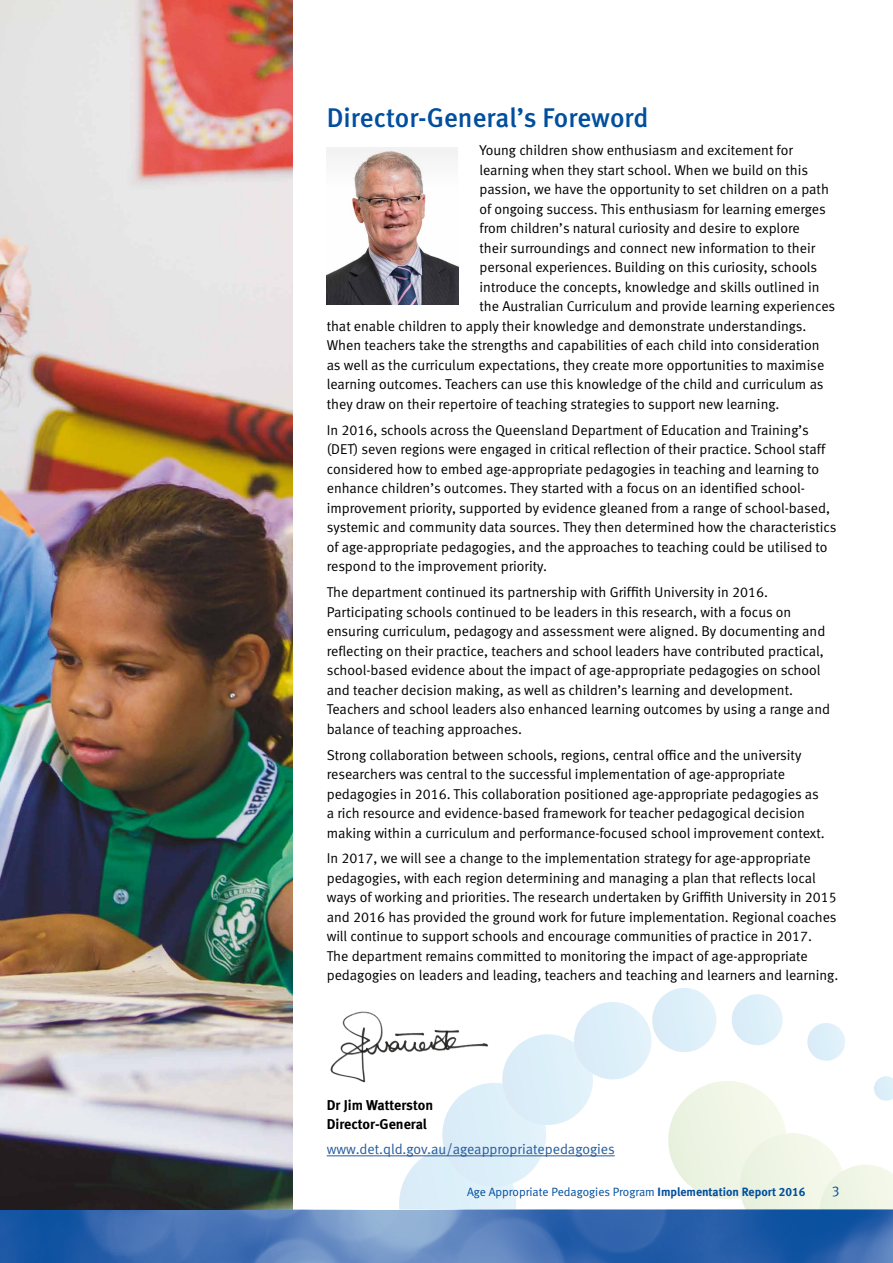
<style>
.page{position:relative;width:893px;height:1263px;background:#fff}
.page>*{position:absolute;margin:0;border:0;box-sizing:border-box;transform-origin:0 0}
.t1{font:27px "Meta Medium LF";color:#004e9e}
.t2{font:14.25px/19.5px "Meta Normal LF";color:#000}
.t3{font:14.25px "Meta Normal LF";color:#275b9b}
.t4{font:14.25px/19.5px "Meta Bold LF";color:#000}
.t5{font:14.25px "Meta Normal LF";color:#004e9e}
.t6{font:12px "Meta Normal LF";color:#004e9e}
.s1{font-family:"Meta Bold LF"}
</style>
<div class="page">
<svg style="left:394px;top:988px;width:499px;height:222px"></svg>
<svg style="left:341px;top:1209px;width:15px;height:1px"></svg>
<img style="left:1px;top:1210px;width:892px;height:53px">
<hr style="left:0;top:1210px;width:1px;height:53px;background:#004e9e">
<img style="left:0;top:0;width:293px;height:1210px">
<img style="left:327px;top:222px;width:131px;height:83px">
<img style="left:327px;top:147px;width:131px;height:75px">
<img style="left:330px;top:1007px;width:163px;height:78px">
<hr style="left:327px;top:1155px;width:288px;height:1px;background:#275b9b">
<h1 class="t1" style="left:327px;top:102px;width:323px">Director-General’s Foreword</h1>
<p class="t2" style="left:479px;top:141px;width:315px">Young children show enthusiasm and excitement for</p>
<p class="t2" style="left:479px;top:160px;width:330px">learning when they start school. When we build on this</p>
<p class="t2" style="left:479px;top:180px;width:351px">passion, we have the opportunity to set children on a path</p>
<p class="t2" style="left:479px;top:199px;width:348px">of ongoing success. This enthusiasm for learning emerges</p>
<p class="t2" style="left:479px;top:219px;width:322px">from children’s natural curiosity and desire to explore</p>
<p class="t2" style="left:479px;top:238px;width:337px">their surroundings and connect new information to their</p>
<p class="t2" style="left:479px;top:258px;width:339px">personal experiences. Building on this curiosity, schools</p>
<p class="t2" style="left:479px;top:277px;width:342px">introduce the concepts, knowledge and skills outlined in</p>
<p class="t2" style="left:479px;top:297px;width:357px">the Australian Curriculum and provide learning experiences</p>
<p class="t2" style="left:327px;top:316px;width:481px">that enable children to apply their knowledge and demonstrate understandings.</p>
<p class="t2" style="left:327px;top:336px;width:494px">When teachers take the strengths and capabilities of each child into consideration</p>
<p class="t2" style="left:327px;top:355px;width:499px">as well as the curriculum expectations, they create more opportunities to maximise</p>
<p class="t2" style="left:327px;top:375px;width:498px">learning outcomes. Teachers can use this knowledge of the child and curriculum as</p>
<p class="t2" style="left:327px;top:394px;width:454px">they draw on their repertoire of teaching strategies to support new learning.</p>
<p class="t2" style="left:327px;top:420px;width:511px">In 2016, schools across the Queensland Department of Education and Training’s (DET) seven regions were engaged in critical reflection of their practice. School staff considered how to embed age-appropriate pedagogies in teaching and learning to enhance children’s outcomes. They started with a focus on an identified school&shy;improvement priority, supported by evidence gleaned from a range of school-based, systemic and community data sources. They then determined how the characteristics of age-appropriate pedagogies, and the approaches to teaching could be utilised to respond to the improvement priority.</p>
<p class="t2" style="left:327px;top:582px;width:505px">The department continued its partnership with Griffith University in 2016.<br>Participating schools continued to be leaders in this research, with a focus on ensuring curriculum, pedagogy and assessment were aligned. By documenting and reflecting on their practice, teachers and school leaders have contributed practical, school-based evidence about the impact of age-appropriate pedagogies on school and teacher decision making, as well as children’s learning and development.<br>Teachers and school leaders also enhanced learning outcomes by using a range and balance of teaching approaches.</p>
<p class="t2" style="left:327px;top:745px;width:500px">Strong collaboration between schools, regions, central office and the university researchers was central to the successful implementation of age-appropriate pedagogies in 2016. This collaboration positioned age-appropriate pedagogies as a rich resource and evidence-based framework for teacher pedagogical decision making within a curriculum and performance-focused school improvement context.</p>
<p class="t2" style="left:327px;top:848px;width:513px">In 2017, we will see a change to the implementation strategy for age-appropriate pedagogies, with each region determining and managing a plan that reflects local ways of working and priorities. The research undertaken by Griffith University in 2015 and 2016 has provided the ground work for future implementation. Regional coaches will continue to support schools and encourage communities of practice in 2017.<br>The department remains committed to monitoring the impact of age-appropriate pedagogies on leaders and leading, teachers and teaching and learners and learning.</p>
<p class="t4" style="left:327px;top:1095px;width:108px">Dr Jim Watterston<br>Director-General</p>
<p class="t3" style="left:327px;top:1140px;width:290px">www.det.qld.gov.au/ageappropriatepedagogies</p>
<p class="t6" style="left:467px;top:1185px;width:340px">Age Appropriate Pedagogies Program <span class="s1">Implementation Report 2016</span></p>
<p class="t5" style="left:832px;top:1183px;width:9px">3</p>
</div>
